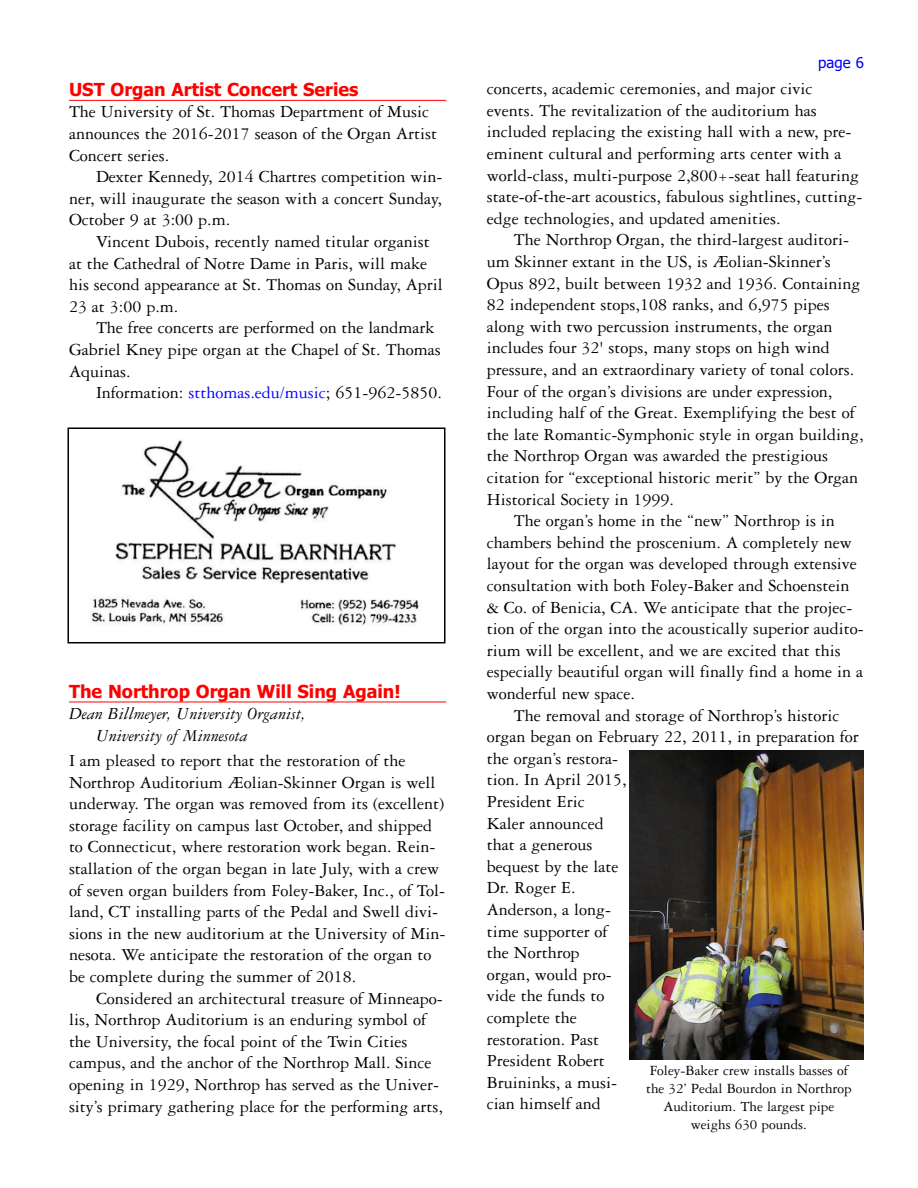
<style>
.page{position:relative;width:918px;height:1188px;background:#fff}
.page>*{position:absolute;margin:0;border:0;box-sizing:border-box;transform-origin:0 0}
.t1{font:18px/21.6px "Garamond Three";color:#000}
.t2{font:700 18px "Tahoma";color:#f00}
.t3{font:italic 18px/22.5px "Garamond Three";color:#000}
.t4{font:15px/18px "Garamond Three";color:#000;text-align:center}
.t5{font:15px "Tahoma";color:#00f}
.s1{color:#00f}
</style>
<div class="page">
<hr style="left:69px;top:100px;width:377px;height:1px;background:#f00">
<hr style="left:69px;top:702px;width:377px;height:1px;background:#f00">
<img style="left:629px;top:750px;width:235px;height:310px">
<img style="left:91px;top:440px;width:328px;height:186px">
<p class="t2" style="left:69px;top:83px;width:291px">UST Organ Artist Concert Series</p>
<p class="t1" style="left:69px;top:103px;width:370px">The University of St. Thomas Department of Music announces the 2016-2017 season of the Organ Artist<br>Concert series.</p>
<p class="t1" style="left:69px;top:168px;width:375px;text-align:justify;text-indent:27px">Dexter Kennedy, 2014 Chartres competition win&shy;ner, will inaugurate the season with a concert Sunday, October 9 at 3:00 p.m.</p>
<p class="t1" style="left:69px;top:232px;width:375px;text-indent:27px">Vincent Dubois, recently named titular organist at the Cathedral of Notre Dame in Paris, will make his second appearance at St. Thomas on Sunday, April 23 at 3:00 p.m.</p>
<p class="t1" style="left:69px;top:319px;width:373px;text-indent:27px">The free concerts are performed on the landmark<br>Gabriel Kney pipe organ at the Chapel of St. Thomas<br>Aquinas.</p>
<p class="t1" style="left:96px;top:384px;width:347px">Information: <span class="s1">stthomas.edu/music</span>; 651-962-5850.</p>
<p class="t2" style="left:69px;top:684px;width:333px">The Northrop Organ Will Sing Again!</p>
<p class="t3" style="left:96px;top:704px;width:211px;text-indent:-27px">Dean Billmeyer, University Organist,<br>University of Minnesota</p>
<p class="t1" style="left:69px;top:751px;width:378px">I am pleased to report that the restoration of the Northrop Auditorium Æolian-Skinner Organ is well underway. The organ was removed from its (excellent) storage facility on campus last October, and shipped to Connecticut, where restoration work began. Rein&shy;stallation of the organ began in late July, with a crew of seven organ builders from Foley-Baker, Inc., of Tol&shy;land, CT installing parts of the Pedal and Swell divi&shy;sions in the new auditorium at the University of Min&shy;nesota. We anticipate the restoration of the organ to be complete during the summer of 2018.</p>
<p class="t1" style="left:69px;top:989px;width:376px;text-indent:27px">Considered an architectural treasure of Minneapo&shy;lis, Northrop Auditorium is an enduring symbol of the University, the focal point of the Twin Cities campus, and the anchor of the Northrop Mall. Since opening in 1929, Northrop has served as the Univer&shy;sity’s primary gathering place for the performing arts,</p>
<p class="t5" style="left:818px;top:55px;width:47px">page 6</p>
<p class="t1" style="left:487px;top:80px;width:377px">concerts, academic ceremonies, and major civic events. The revitalization of the auditorium has included replacing the existing hall with a new, pre&shy;eminent cultural and performing arts center with a world-class, multi-purpose 2,800+-seat hall featuring state-of-the-art acoustics, fabulous sightlines, cutting&shy;edge technologies, and updated amenities.</p>
<p class="t1" style="left:514px;top:231px;width:337px">The Northrop Organ, the third-largest auditori-</p>
<p class="t1" style="left:487px;top:252px;width:346px">um Skinner extant in the US, is Æolian-Skinner’s</p>
<p class="t1" style="left:487px;top:274px;width:375px">Opus 892, built between 1932 and 1936. Containing</p>
<p class="t1" style="left:487px;top:296px;width:345px">82 independent stops,108 ranks, and 6,975 pipes</p>
<p class="t1" style="left:487px;top:317px;width:347px">along with two percussion instruments, the organ</p>
<p class="t1" style="left:487px;top:339px;width:345px">includes four 32' stops, many stops on high wind</p>
<p class="t1" style="left:487px;top:360px;width:369px">pressure, and an extraordinary variety of tonal colors.</p>
<p class="t1" style="left:487px;top:382px;width:347px">Four of the organ’s divisions are under expression,</p>
<p class="t1" style="left:487px;top:404px;width:370px">including half of the Great. Exemplifying the best of</p>
<p class="t1" style="left:487px;top:425px;width:378px">the late Romantic-Symphonic style in organ building,</p>
<p class="t1" style="left:487px;top:447px;width:343px">the Northrop Organ was awarded the prestigious</p>
<p class="t1" style="left:487px;top:468px;width:373px">citation for “exceptional historic merit” by the Organ</p>
<p class="t1" style="left:487px;top:490px;width:189px">Historical Society in 1999.</p>
<p class="t1" style="left:514px;top:512px;width:323px">The organ’s home in the “new” Northrop is in</p>
<p class="t1" style="left:487px;top:533px;width:367px">chambers behind the proscenium. A completely new</p>
<p class="t1" style="left:487px;top:555px;width:372px">layout for the organ was developed through extensive</p>
<p class="t1" style="left:487px;top:576px;width:364px">consultation with both Foley-Baker and Schoenstein</p>
<p class="t1" style="left:487px;top:598px;width:367px">&amp; Co. of Benicia, CA. We anticipate that the projec-</p>
<p class="t1" style="left:487px;top:620px;width:379px">tion of the organ into the acoustically superior audito-</p>
<p class="t1" style="left:487px;top:641px;width:356px">rium will be excellent, and we are excited that this</p>
<p class="t1" style="left:487px;top:663px;width:378px">especially beautiful organ will finally find a home in a</p>
<p class="t1" style="left:487px;top:684px;width:150px">wonderful new space.</p>
<p class="t1" style="left:514px;top:706px;width:327px">The removal and storage of Northrop’s historic</p>
<p class="t1" style="left:487px;top:728px;width:374px">organ began on February 22, 2011, in preparation for</p>
<p class="t1" style="left:487px;top:749px;width:133px">the organ’s restora-</p>
<p class="t1" style="left:487px;top:771px;width:141px">tion. In April 2015,</p>
<p class="t1" style="left:487px;top:792px;width:99px">President Eric</p>
<p class="t1" style="left:487px;top:814px;width:118px">Kaler announced</p>
<p class="t1" style="left:487px;top:836px;width:107px">that a generous</p>
<p class="t1" style="left:487px;top:857px;width:133px">bequest by the late</p>
<p class="t1" style="left:487px;top:879px;width:90px">Dr. Roger E.</p>
<p class="t1" style="left:487px;top:900px;width:126px">Anderson, a long-</p>
<p class="t1" style="left:487px;top:922px;width:122px">time supporter of</p>
<p class="t1" style="left:487px;top:944px;width:94px">the Northrop</p>
<p class="t1" style="left:487px;top:965px;width:127px">organ, would pro-</p>
<p class="t1" style="left:487px;top:987px;width:119px">vide the funds to</p>
<p class="t1" style="left:487px;top:1008px;width:91px">complete the</p>
<p class="t1" style="left:487px;top:1030px;width:114px">restoration. Past</p>
<p class="t1" style="left:487px;top:1052px;width:119px">President Robert</p>
<p class="t1" style="left:487px;top:1073px;width:132px">Bruininks, a musi-</p>
<p class="t1" style="left:487px;top:1095px;width:115px">cian himself and</p>
<p class="t4" style="left:646px;top:1063px;width:207px">Foley-Baker crew installs basses of the 32’ Pedal Bourdon in Northrop<br>Auditorium. The largest pipe weighs 630 pounds.</p>
</div>
